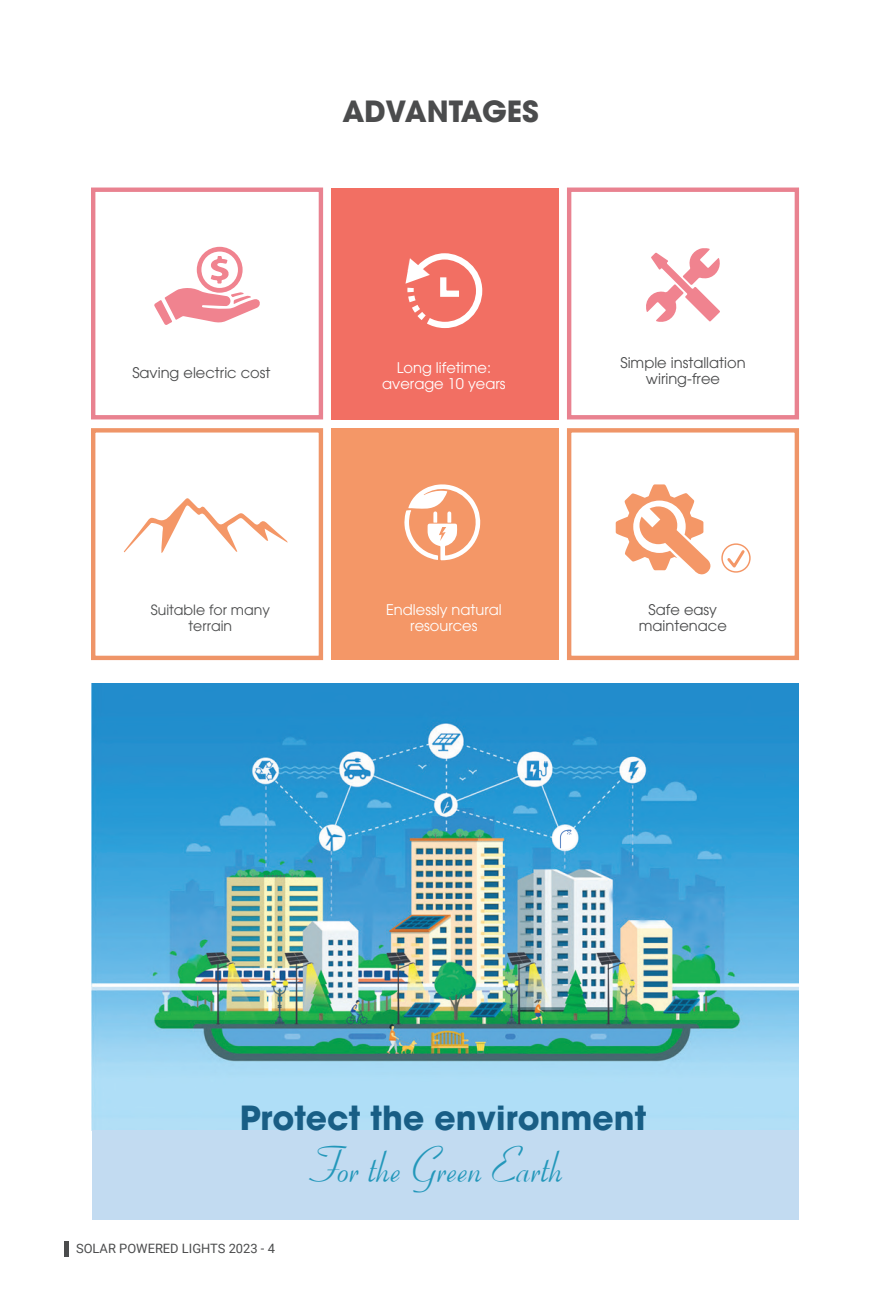
<style>
.page{position:relative;width:881px;height:1293px;background:#fff}
.page>*{position:absolute;margin:0;border:0;box-sizing:border-box;transform-origin:0 0}
.t1{font:49.05px "UVN Kieu";color:#2397ba}
.t2{font:700 33px "UTM Avo";color:#185e85}
.t3{font:700 28.95px "UTM Avo";color:#4b4c4d}
.t4{font:14.7px/15.9px "UTM Avo";color:#4b4c4d;text-align:center}
.t5{font:14.7px/15.9px "UTM Avo";color:#fff;text-align:center}
.t6{font:14.1px/15.3px "UTM Avo";color:#4b4c4d;text-align:center}
.t7{font:12.9px "Roboto";color:#4b4c4d}
</style>
<div class="page">
<img style="left:92px;top:684px;width:705px;height:446px">
<div style="left:92px;top:1130px;width:705px;height:89px;background:#c2dbf1"></div>
<div style="left:553px;top:826px;width:22px;height:23px;background:#fff;border-radius:50%"></div>
<svg style="left:559px;top:829px;width:12px;height:19px"></svg>
<div style="left:64px;top:1241px;width:5px;height:16px;background:#4b4c4d"></div>
<div style="left:91px;top:187px;width:232px;height:232px;border:4px solid #e98290"></div>
<div style="left:331px;top:188px;width:227px;height:231px;background:#f26f63"></div>
<div style="left:566px;top:187px;width:232px;height:232px;border:4px solid #e98290"></div>
<div style="left:91px;top:428px;width:232px;height:232px;border:4px solid #ef9568"></div>
<div style="left:566px;top:428px;width:232px;height:232px;border:4px solid #ef9568"></div>
<div style="left:331px;top:428px;width:227px;height:231px;background:#f49767"></div>
<svg style="left:154px;top:247px;width:106px;height:78px"></svg>
<svg style="left:405px;top:253px;width:78px;height:76px"></svg>
<svg style="left:646px;top:248px;width:74px;height:74px"></svg>
<svg style="left:124px;top:498px;width:163px;height:55px"></svg>
<svg style="left:404px;top:484px;width:76px;height:76px"></svg>
<svg style="left:615px;top:484px;width:96px;height:91px"></svg>
<svg style="left:724px;top:547px;width:22px;height:24px"></svg>
<div style="left:721px;top:543px;width:29px;height:30px;border:1px solid #f49767;border-radius:50%"></div>
<p class="t3" style="left:342px;top:87px;width:198px">ADVANTAGES</p>
<p class="t4" style="left:132px;top:363px;width:140px">Saving electric cost</p>
<p class="t5" style="left:382px;top:358px;width:125px">Long lifetime: average 10 years</p>
<p class="t4" style="left:620px;top:353px;width:127px">Simple installation wiring-free</p>
<p class="t6" style="left:151px;top:601px;width:121px">Suitable for many terrain</p>
<p class="t5" style="left:386px;top:600px;width:117px">Endlessly natural resources</p>
<p class="t4" style="left:638px;top:600px;width:89px">Safe easy maintenace</p>
<p class="t2" style="left:240px;top:1090px;width:407px">Protect the environment</p>
<p class="t1" style="left:316px;top:1129px;width:253px">For the Green Earth</p>
<p class="t7" style="left:76px;top:1239px;width:200px">SOLAR POWERED LIGHTS 2023 - 4</p>
</div>
